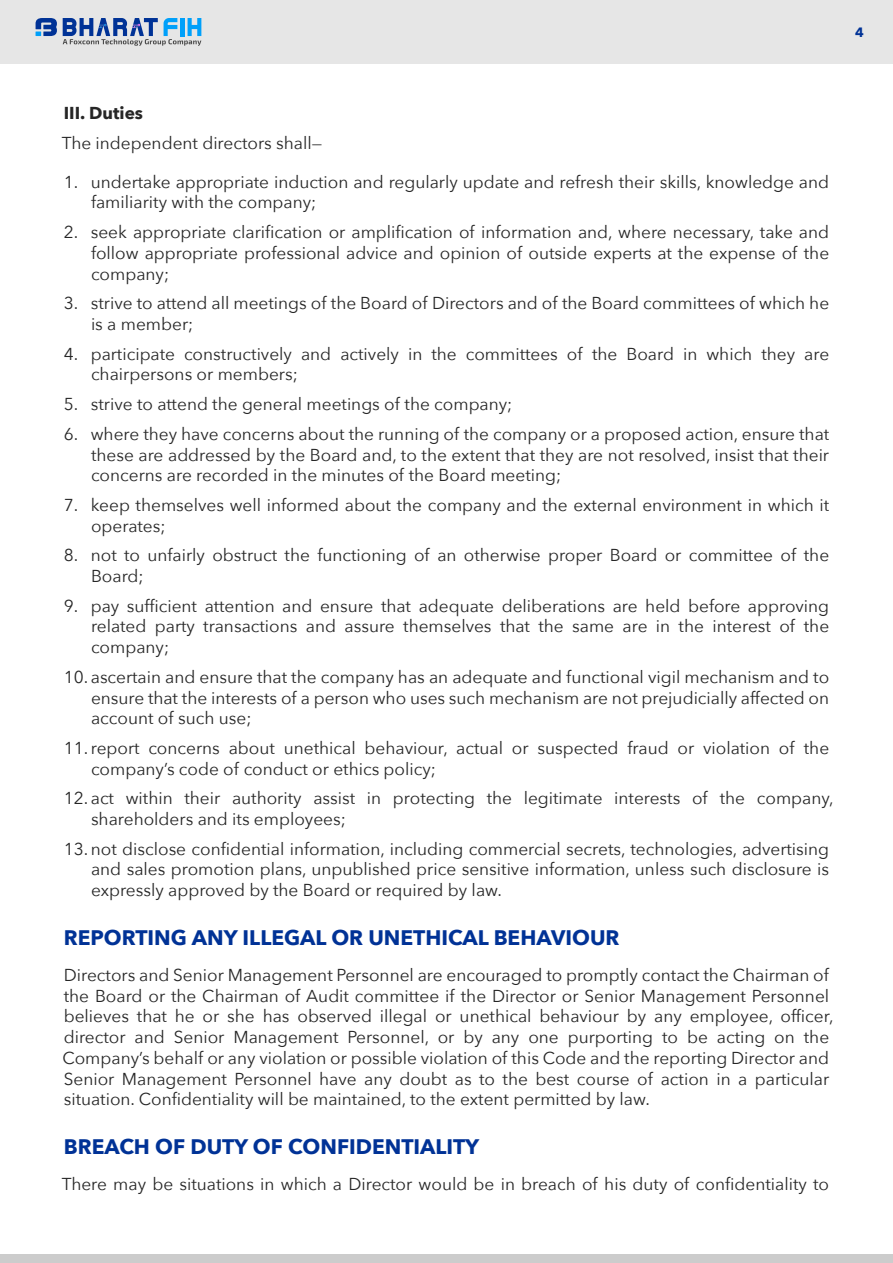
<style>
.page{position:relative;width:893px;height:1263px;background:#fff}
.page>*{position:absolute;margin:0;border:0;box-sizing:border-box;transform-origin:0 0}
.t1{font:700 21px "Avenir Next";color:#003296}
.t2{font:17.25px/20.7px "Avenir Next";color:#262626}
.t3{font:700 17.25px "Avenir Next";color:#262626}
.t4{font:700 13.5px "Avenir Next";color:#003296}
</style>
<div class="page">
<div style="left:0;top:0;width:893px;height:64px;background:#e6e6e6"></div>
<svg style="left:36px;top:18px;width:21px;height:18px"></svg>
<svg style="left:63px;top:18px;width:138px;height:28px"></svg>
<div style="left:0;top:1254px;width:893px;height:9px;background:#ccc"></div>
<p class="t4" style="left:855px;top:23px;width:10px">4</p>
<p class="t3" style="left:64px;top:102px;width:81px">III. Duties</p>
<p class="t2" style="left:62px;top:133px;width:262px">The independent directors shall—</p>
<p class="t2" style="left:91px;top:172px;width:740px;text-indent:-27px">1. undertake appropriate induction and regularly update and refresh their skills, knowledge and familiarity with the company;</p>
<p class="t2" style="left:91px;top:222px;width:740px;text-align:justify;text-indent:-27px">2. seek appropriate clarification or amplification of information and, where necessary, take and follow appropriate professional advice and opinion of outside experts at the expense of the company;</p>
<p class="t2" style="left:91px;top:293px;width:740px;text-indent:-27px">3. strive to attend all meetings of the Board of Directors and of the Board committees of which he is a member;</p>
<p class="t2" style="left:91px;top:344px;width:740px;text-indent:-27px">4. participate constructively and actively in the committees of the Board in which they are chairpersons or members;</p>
<p class="t2" style="left:64px;top:394px;width:450px">5. strive to attend the general meetings of the company;</p>
<p class="t2" style="left:91px;top:424px;width:740px;text-align:justify;text-indent:-27px">6. where they have concerns about the running of the company or a proposed action, ensure that these are addressed by the Board and, to the extent that they are not resolved, insist that their concerns are recorded in the minutes of the Board meeting;</p>
<p class="t2" style="left:91px;top:495px;width:740px;text-indent:-27px">7. keep themselves well informed about the company and the external environment in which it operates;</p>
<p class="t2" style="left:91px;top:545px;width:740px;text-indent:-27px">8. not to unfairly obstruct the functioning of an otherwise proper Board or committee of the<br>Board;</p>
<p class="t2" style="left:91px;top:596px;width:740px;text-align:justify;text-indent:-27px">9. pay sufficient attention and ensure that adequate deliberations are held before approving related party transactions and assure themselves that the same are in the interest of the company;</p>
<p class="t2" style="left:91px;top:667px;width:740px;text-align:justify;text-indent:-27px">10. ascertain and ensure that the company has an adequate and functional vigil mechanism and to ensure that the interests of a person who uses such mechanism are not prejudicially affected on account of such use;</p>
<p class="t2" style="left:91px;top:738px;width:740px;text-indent:-27px">11. report concerns about unethical behaviour, actual or suspected fraud or violation of the company’s code of conduct or ethics policy;</p>
<p class="t2" style="left:91px;top:788px;width:744px;text-indent:-27px">12. act within their authority assist in protecting the legitimate interests of the company, shareholders and its employees;</p>
<p class="t2" style="left:91px;top:839px;width:740px;text-align:justify;text-indent:-27px">13. not disclose confidential information, including commercial secrets, technologies, advertising and sales promotion plans, unpublished price sensitive information, unless such disclosure is expressly approved by the Board or required by law.</p>
<p class="t1" style="left:64px;top:924px;width:557px">REPORTING ANY ILLEGAL OR UNETHICAL BEHAVIOUR</p>
<p class="t2" style="left:63px;top:965px;width:773px">Directors and Senior Management Personnel are encouraged to promptly contact the Chairman of the Board or the Chairman of Audit committee if the Director or Senior Management Personnel believes that he or she has observed illegal or unethical behaviour by any employee, officer, director and Senior Management Personnel, or by any one purporting to be acting on the Company’s behalf or any violation or possible violation of this Code and the reporting Director and Senior Management Personnel have any doubt as to the best course of action in a particular situation. Confidentiality will be maintained, to the extent permitted by law.</p>
<p class="t1" style="left:64px;top:1133px;width:417px">BREACH OF DUTY OF CONFIDENTIALITY</p>
<p class="t2" style="left:62px;top:1174px;width:769px">There may be situations in which a Director would be in breach of his duty of confidentiality to</p>
</div>
